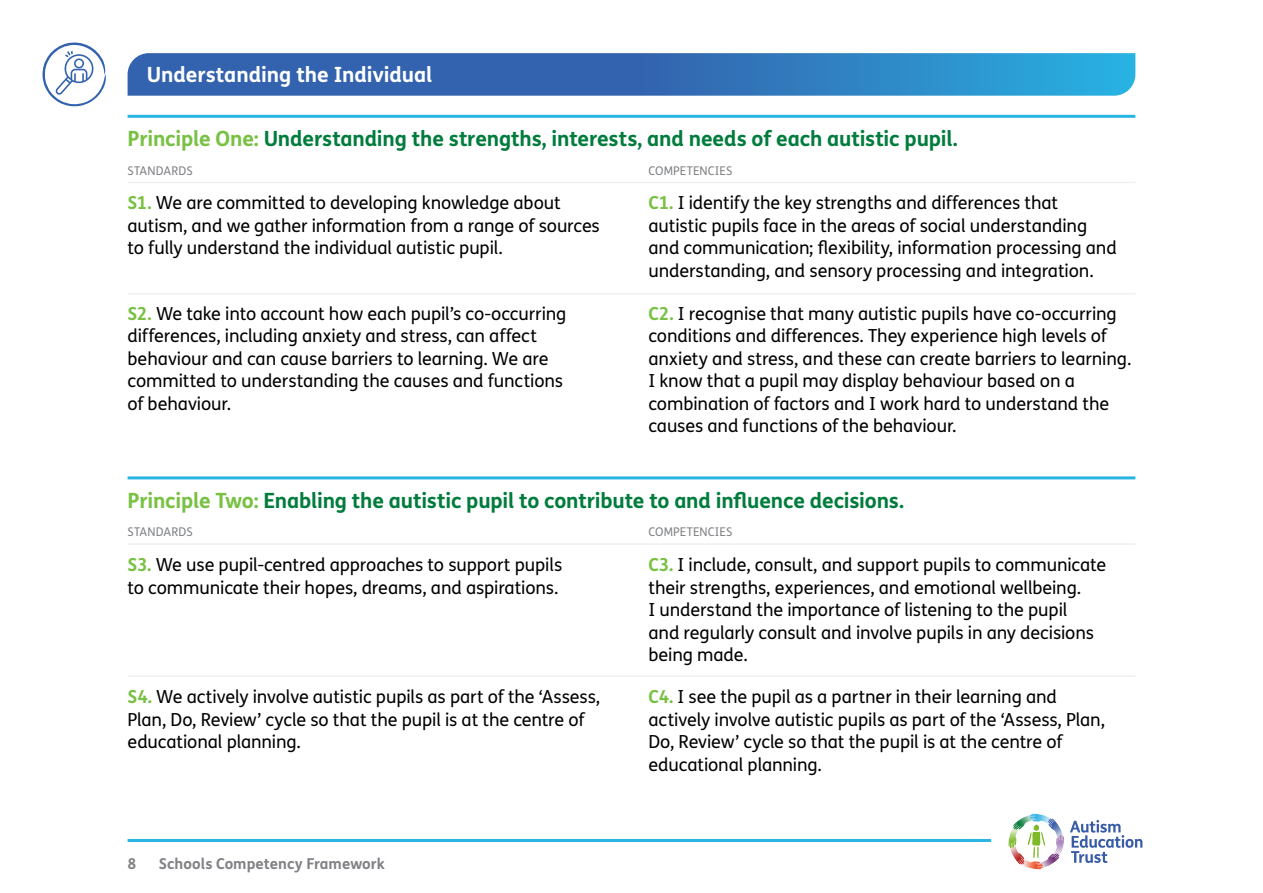
<style>
.page{position:relative;width:1263px;height:893px;background:#fff}
.page>*{position:absolute;margin:0;border:0;box-sizing:border-box;transform-origin:0 0}
.t1{font:700 21px "FS Me";letter-spacing:-.01em;color:#007c3d}
.AET_-_section_header{font:700 21px "FS Me";letter-spacing:-.005em;color:#fff}
.AET_body_12pt{font:18px/22.5px "FS Me";letter-spacing:-.005em;color:#000}
.t2{font:700 15px "FS Me";color:#808285}
.t3{font:12px "FS Me";letter-spacing:.015em;color:#808285}
.s1{color:#78c143}
.s2{font-weight:700;color:#78c143}
</style>
<div class="page">
<svg style="left:128px;top:53px;width:1007px;height:43px;background:#3378bb"></svg>
<hr style="left:128px;top:839px;width:863px;height:3px;background:#28b5e4">
<svg style="left:1070px;top:820px;width:72px;height:43px"></svg>
<svg style="left:1008px;top:814px;width:52px;height:55px"></svg>
<svg style="left:42px;top:42px;width:64px;height:64px"></svg>
<hr style="left:128px;top:476px;width:1007px;height:3px;background:#28b5e4">
<hr style="left:128px;top:115px;width:1007px;height:3px;background:#28b5e4">
<hr style="left:128px;top:182px;width:1007px;height:1px;background:#efeff0">
<hr style="left:128px;top:543px;width:1007px;height:2px;background:#efeff0">
<hr style="left:128px;top:293px;width:1007px;height:1px;background:#efeff0">
<hr style="left:128px;top:675px;width:1007px;height:2px;background:#efeff0">
<p class="AET_-_section_header" style="left:147px;top:59px;width:287px">Understanding the Individual</p>
<h1 class="t1" style="left:128px;top:123px;width:832px"><span class="s1">Principle One:</span> Understanding the strengths, interests, and needs of each autistic pupil.</h1>
<h1 class="t3" style="left:128px;top:162px;width:67px">STANDARDS</h1>
<h1 class="t3" style="left:648px;top:162px;width:85px">COMPETENCIES</h1>
<p class="AET_body_12pt" style="left:128px;top:191px;width:474px"><span class="s2">S1.</span> We are committed to developing knowledge about autism, and we gather information from a range of sources to fully understand the individual autistic pupil.</p>
<p class="AET_body_12pt" style="left:648px;top:191px;width:470px"><span class="s2">C1.</span> I identify the key strengths and differences that autistic pupils face in the areas of social understanding and communication; flexibility, information processing and understanding, and sensory processing and integration.</p>
<p class="AET_body_12pt" style="left:648px;top:302px;width:484px"><span class="s2">C2.</span> I recognise that many autistic pupils have co-occurring conditions and differences. They experience high levels of anxiety and stress, and these can create barriers to learning.<br>I know that a pupil may display behaviour based on a combination of factors and I work hard to understand the causes and functions of the behaviour.</p>
<p class="AET_body_12pt" style="left:128px;top:302px;width:440px"><span class="s2">S2.</span> We take into account how each pupil’s co-occurring differences, including anxiety and stress, can affect behaviour and can cause barriers to learning. We are committed to understanding the causes and functions of behaviour.</p>
<h2 class="t1" style="left:128px;top:484px;width:778px"><span class="s1">Principle Two:</span> Enabling the autistic pupil to contribute to and influence decisions.</h2>
<h2 class="t3" style="left:128px;top:524px;width:67px">STANDARDS</h2>
<h2 class="t3" style="left:648px;top:524px;width:85px">COMPETENCIES</h2>
<p class="AET_body_12pt" style="left:128px;top:553px;width:436px"><span class="s2">S3.</span> We use pupil-centred approaches to support pupils to communicate their hopes, dreams, and aspirations.</p>
<p class="AET_body_12pt" style="left:648px;top:553px;width:459px"><span class="s2">C3.</span> I include, consult, and support pupils to communicate their strengths, experiences, and emotional wellbeing.<br>I understand the importance of listening to the pupil<br>and regularly consult and involve pupils in any decisions being made.</p>
<p class="AET_body_12pt" style="left:648px;top:685px;width:458px"><span class="s2">C4.</span> I see the pupil as a partner in their learning and actively involve autistic pupils as part of the ‘Assess, Plan, Do, Review’ cycle so that the pupil is at the centre of educational planning.</p>
<p class="AET_body_12pt" style="left:128px;top:685px;width:474px"><span class="s2">S4.</span> We actively involve autistic pupils as part of the ‘Assess,<br>Plan, Do, Review’ cycle so that the pupil is at the centre of educational planning.</p>
<p class="t2" style="left:128px;top:852px;width:10px">8</p>
<p class="t2" style="left:159px;top:852px;width:227px">Schools Competency Framework</p>
</div>
